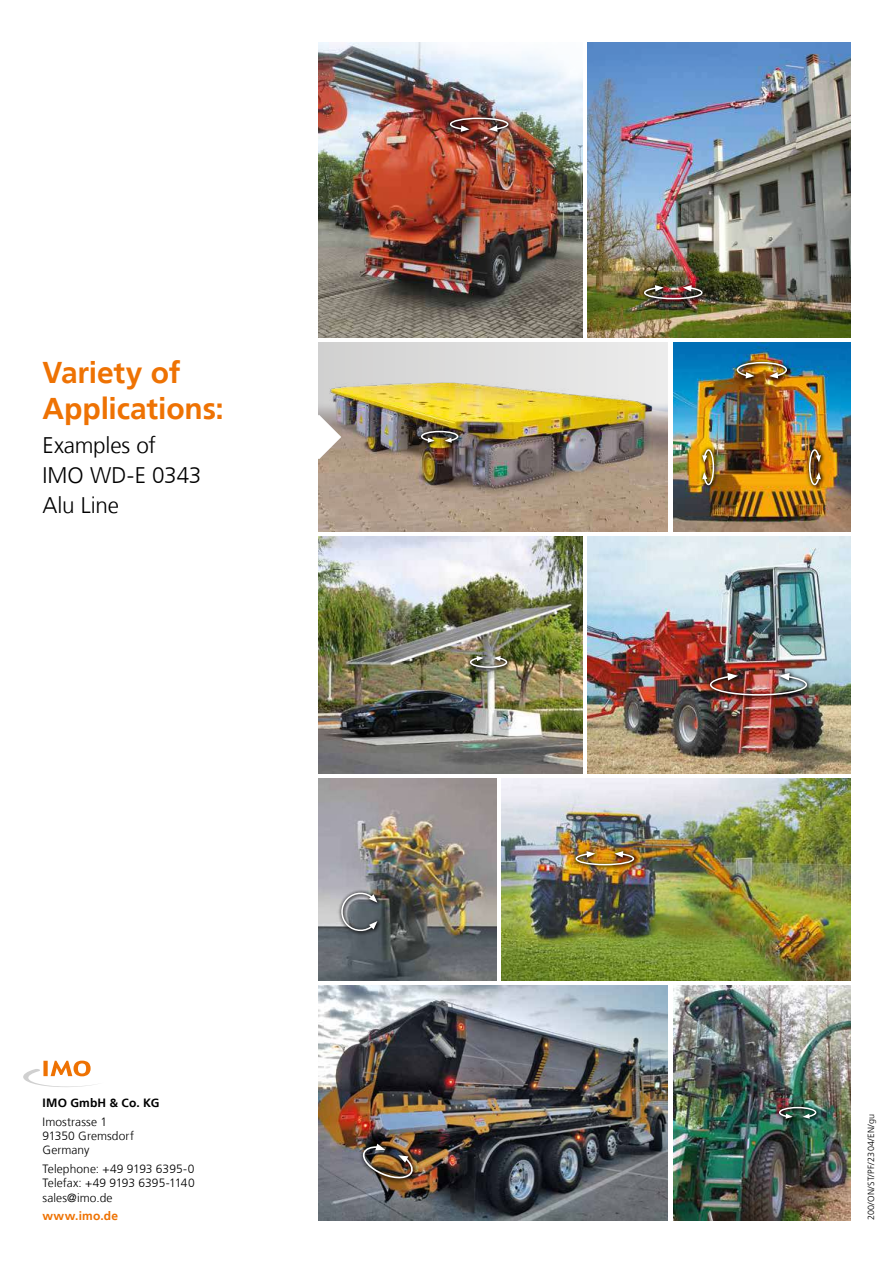
<style>
.page{position:relative;width:893px;height:1263px;background:#fff}
.page>*{position:absolute;margin:0;border:0;box-sizing:border-box;transform-origin:0 0}
.t1{font:700 30px/36px "Frutiger";letter-spacing:-.005em;color:#ee7203}
.t2{font:300 22.5px/30px "Frutiger";letter-spacing:-.005em;color:#000}
.t3{font:300 12px/14.4px "Frutiger";letter-spacing:.005em;color:#000}
.t4{font:700 12px "Frutiger";letter-spacing:.02em;color:#000}
.t5{font:700 12px "Frutiger";letter-spacing:.015em;color:#ee7203}
.t6{font:300 9px "Frutiger";letter-spacing:.025em;color:#000}
</style>
<div class="page">
<img style="left:673px;top:985px;width:177px;height:235px">
<svg style="left:775px;top:1103px;width:46px;height:21px"></svg>
<svg style="left:778px;top:1106px;width:39px;height:13px"></svg>
<img style="left:673px;top:342px;width:177px;height:190px">
<svg style="left:699px;top:445px;width:20px;height:45px"></svg>
<svg style="left:702px;top:448px;width:13px;height:38px"></svg>
<svg style="left:805px;top:445px;width:21px;height:45px"></svg>
<svg style="left:808px;top:448px;width:13px;height:38px"></svg>
<svg style="left:733px;top:358px;width:59px;height:25px"></svg>
<svg style="left:736px;top:361px;width:52px;height:17px"></svg>
<img style="left:319px;top:985px;width:349px;height:235px">
<svg style="left:359px;top:1139px;width:60px;height:45px"></svg>
<img style="left:361px;top:1144px;width:52px;height:36px">
<img style="left:501px;top:779px;width:349px;height:201px">
<svg style="left:571px;top:847px;width:68px;height:24px"></svg>
<svg style="left:575px;top:851px;width:60px;height:15px"></svg>
<img style="left:587px;top:537px;width:263px;height:237px">
<svg style="left:706px;top:669px;width:106px;height:32px"></svg>
<img style="left:709px;top:673px;width:99px;height:23px">
<img style="left:319px;top:342px;width:349px;height:190px">
<svg style="left:417px;top:427px;width:46px;height:21px"></svg>
<svg style="left:420px;top:430px;width:39px;height:13px"></svg>
<img style="left:319px;top:779px;width:177px;height:201px">
<svg style="left:337px;top:889px;width:45px;height:47px"></svg>
<svg style="left:338px;top:891px;width:39px;height:43px"></svg>
<svg style="left:318px;top:415px;width:23px;height:44px"></svg>
<img style="left:319px;top:43px;width:263px;height:294px">
<svg style="left:446px;top:114px;width:67px;height:23px"></svg>
<svg style="left:449px;top:117px;width:60px;height:15px"></svg>
<img style="left:587px;top:43px;width:263px;height:294px">
<svg style="left:640px;top:281px;width:67px;height:24px"></svg>
<svg style="left:643px;top:285px;width:60px;height:15px"></svg>
<img style="left:319px;top:537px;width:263px;height:237px">
<svg style="left:466px;top:652px;width:46px;height:21px"></svg>
<svg style="left:469px;top:656px;width:39px;height:13px"></svg>
<svg style="left:23px;top:1060px;width:72px;height:27px"></svg>
<h1 class="t1" style="left:43px;top:356px;width:183px">Variety of<br>Applications:</h1>
<h2 class="t2" style="left:43px;top:432px;width:160px">Examples of<br>IMO WD-E 0343<br>Alu Line</h2>
<p class="t4" style="left:43px;top:1097px;width:119px">IMO GmbH &amp; Co. KG</p>
<p class="t3" style="left:43px;top:1115px;width:93px">Imostrasse 1<br>91350 Gremsdorf<br>Germany</p>
<p class="t3" style="left:43px;top:1162px;width:154px;text-align:justify">Telephone: +49 9193 6395-0<br>Telefax: +49 9193 6395-1140 sales@imo.de</p>
<p class="t5" style="left:43px;top:1211px;width:77px">www.imo.de</p>
<p class="t6" style="left:867px;top:1220px;width:108px;rotate:-90deg">200/ON/ST/PF/2304/EN/gu</p>
</div>
